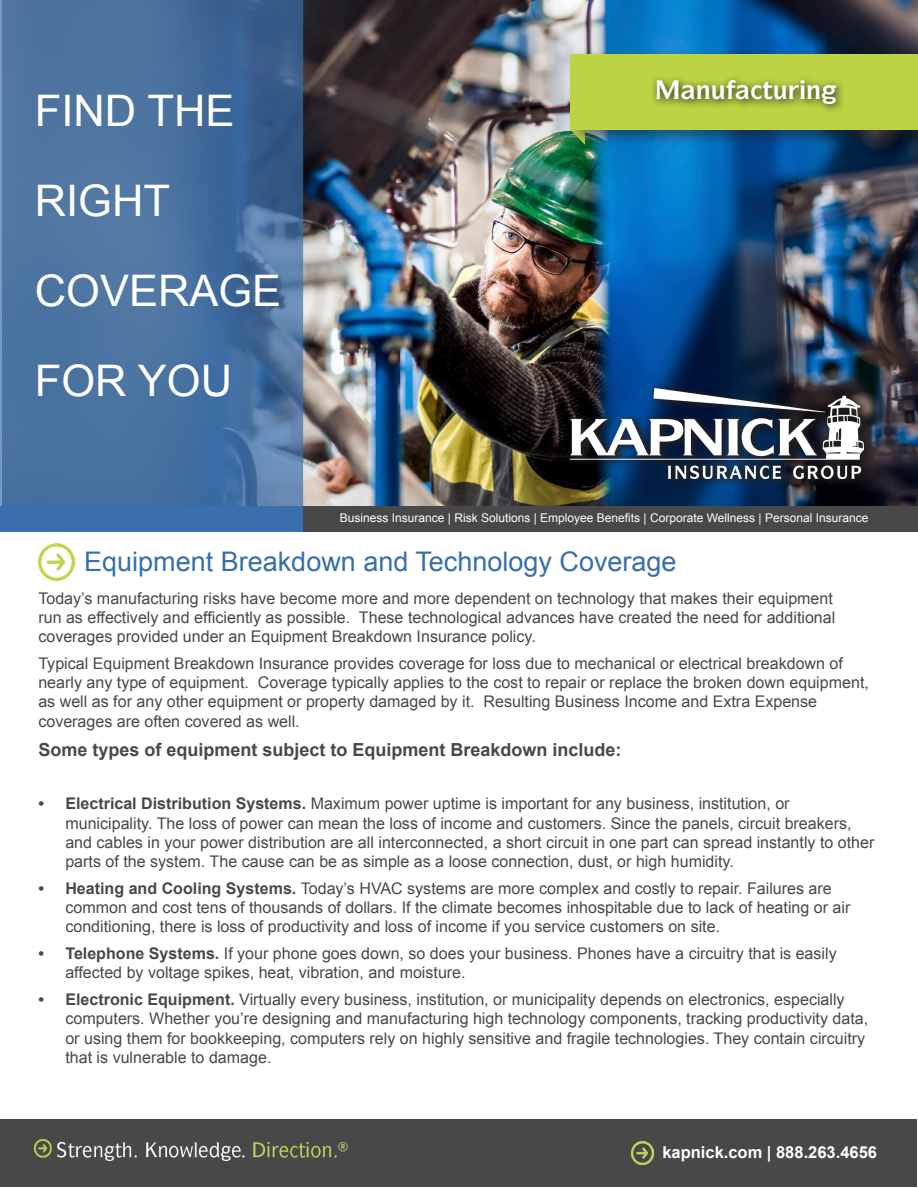
<style>
.page{position:relative;width:918px;height:1188px;background:#fff}
.page>*{position:absolute;margin:0;border:0;box-sizing:border-box;transform-origin:0 0}
.t1{font:43.5px/90px "Arial";color:#fff}
.t2{font:27px "Arial";color:#396ea8}
.t3{font:700 25.5px "ITC Symbol Std";color:#fff}
.t4{font:700 18px "Arial";color:#484848}
.t5{font:700 16.5px "Arial";color:#fff}
.t6{font:16.05px/19.2px "Arial";color:#484848}
.t7{font:12px "Arial";color:#fff}
.s1{font-weight:700}
</style>
<div class="page">
<img style="left:303px;top:0;width:615px;height:506px">
<svg style="left:0;top:0;width:303px;height:531px;background:#49709e"></svg>
<div style="left:303px;top:506px;width:615px;height:25px;background:#484848"></div>
<div style="left:1px;top:506px;width:302px;height:25px;background:#3b6eac"></div>
<div style="left:1px;top:1120px;width:916px;height:67px;background:#484848"></div>
<div style="left:570px;top:123px;width:29px;height:30px;background:#231f20;opacity:.25"></div>
<div style="left:568px;top:49px;width:350px;height:98px;background:#231f20;opacity:.5"></div>
<div style="left:571px;top:54px;width:347px;height:76px;background:#bcd343"></div>
<svg style="left:566px;top:382px;width:308px;height:106px;background:#16263c"></svg>
<img style="left:571px;top:388px;width:292px;height:90px">
<img style="left:632px;top:1141px;width:21px;height:23px">
<img style="left:38px;top:543px;width:36px;height:38px">
<img style="left:35px;top:1139px;width:312px;height:22px">
<svg style="left:652px;top:78px;width:190px;height:33px"></svg>
<svg style="left:789px;top:80px;width:16px;height:19px"></svg>
<svg style="left:822px;top:85px;width:14px;height:19px"></svg>
<svg style="left:656px;top:80px;width:105px;height:20px;background:#899737"></svg>
<p class="t1" style="left:35px;top:66px;width:201px">FIND THE<br>RIGHT</p>
<p class="t1" style="left:35px;top:246px;width:248px">COVERAGE<br>FOR YOU</p>
<p class="t3" style="left:762px;top:73px;width:61px">▼◆ ■</p>
<p class="t7" style="left:340px;top:510px;width:530px">Business Insurance | Risk Solutions | Employee Benefits | Corporate Wellness | Personal Insurance</p>
<p class="t2" style="left:84px;top:544px;width:594px">Equipment Breakdown and Technology Coverage</p>
<p class="t6" style="left:38px;top:589px;width:798px">Today’s manufacturing risks have become more and more dependent on technology that makes their equipment run as effectively and efficiently as possible. These technological advances have created the need for additional coverages provided under an Equipment Breakdown Insurance policy.</p>
<p class="t6" style="left:38px;top:654px;width:832px">Typical Equipment Breakdown Insurance provides coverage for loss due to mechanical or electrical breakdown of nearly any type of equipment. Coverage typically applies to the cost to repair or replace the broken down equipment, as well as for any other equipment or property damaged by it. Resulting Business Income and Extra Expense coverages are often covered as well.</p>
<p class="t4" style="left:38px;top:738px;width:585px">Some types of equipment subject to Equipment Breakdown include:</p>
<p class="t6" style="left:65px;top:794px;width:811px;text-indent:-27px"><span class="s1">• Electrical Distribution Systems.</span> Maximum power uptime is important for any business, institution, or municipality. The loss of power can mean the loss of income and customers. Since the panels, circuit breakers, and cables in your power distribution are all interconnected, a short circuit in one part can spread instantly to other parts of the system. The cause can be as simple as a loose connection, dust, or high humidity.</p>
<p class="t6" style="left:65px;top:879px;width:787px;text-indent:-27px"><span class="s1">• Heating and Cooling Systems.</span> Today’s HVAC systems are more complex and costly to repair. Failures are common and cost tens of thousands of dollars. If the climate becomes inhospitable due to lack of heating or air conditioning, there is loss of productivity and loss of income if you service customers on site.</p>
<p class="t6" style="left:65px;top:944px;width:773px;text-indent:-27px"><span class="s1">• Telephone Systems.</span> If your phone goes down, so does your business. Phones have a circuitry that is easily affected by voltage spikes, heat, vibration, and moisture.</p>
<p class="t6" style="left:65px;top:990px;width:804px;text-indent:-27px"><span class="s1">• Electronic Equipment.</span> Virtually every business, institution, or municipality depends on electronics, especially computers. Whether you’re designing and manufacturing high technology components, tracking productivity data, or using them for bookkeeping, computers rely on highly sensitive and fragile technologies. They contain circuitry that is vulnerable to damage.</p>
<p class="t5" style="left:662px;top:1141px;width:216px">kapnick.com | 888.263.4656</p>
</div>
